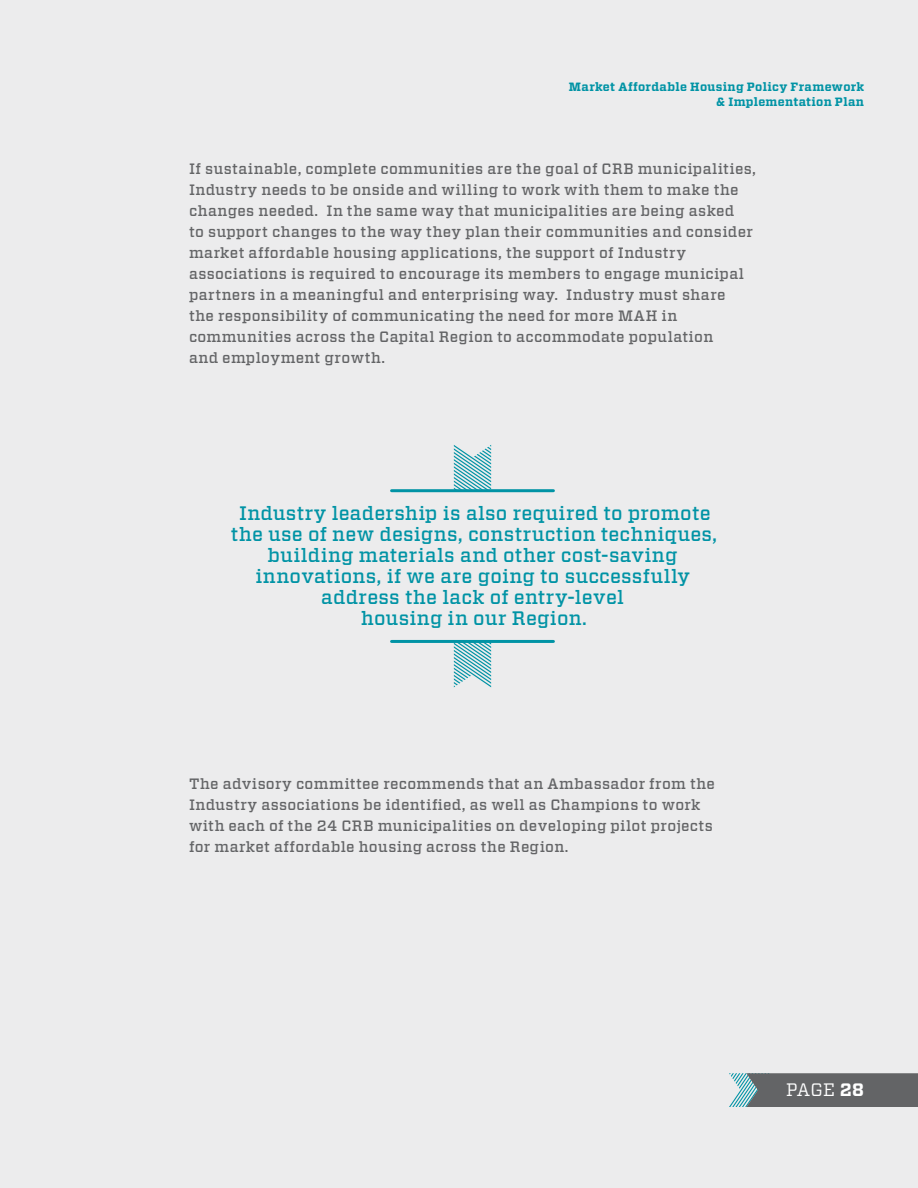
<style>
.page{position:relative;width:918px;height:1188px;background:#ececed}
.page>*{position:absolute;margin:0;border:0;box-sizing:border-box;transform-origin:0 0}
.t1{font:500 19.5px/21px "Vitesse";letter-spacing:.02em;color:#0093a5;text-align:center}
.t2{font:18px "Vitesse";color:#fff}
.t3{font:500 15px/21px "Vitesse";letter-spacing:.025em;color:#636466}
.t4{font:700 12px/15.8px "Vitesse";letter-spacing:.03em;color:#0093a5;text-align:right}
.s1{font-weight:700}
</style>
<div class="page">
<svg style="left:729px;top:1073px;width:189px;height:34px;background:#6b7274"></svg>
<hr style="left:392px;top:489px;width:161px;height:3px;background:#0093a5">
<svg style="left:454px;top:445px;width:37px;height:45px"></svg>
<hr style="left:392px;top:640px;width:161px;height:3px;background:#0093a5">
<svg style="left:454px;top:642px;width:37px;height:45px"></svg>
<p class="t4" style="left:569px;top:79px;width:297px">Market Affordable Housing Policy Framework &amp; Implementation Plan</p>
<p class="t3" style="left:189px;top:158px;width:568px">If sustainable, complete communities are the goal of CRB municipalities, Industry needs to be onside and willing to work with them to make the changes needed. In the same way that municipalities are being asked<br>to support changes to the way they plan their communities and consider market affordable housing applications, the support of Industry associations is required to encourage its members to engage municipal partners in a meaningful and enterprising way. Industry must share<br>the responsibility of communicating the need for more MAH in communities across the Capital Region to accommodate population<br>and employment growth.</p>
<p class="t1" style="left:231px;top:503px;width:488px">Industry leadership is also required to promote the use of new designs, construction techniques, building materials and other cost-saving innovations, if we are going to successfully address the lack of entry-level<br>housing in our Region.</p>
<p class="t3" style="left:189px;top:773px;width:528px">The advisory committee recommends that an Ambassador from the Industry associations be identified, as well as Champions to work with each of the 24 CRB municipalities on developing pilot projects for market affordable housing across the Region.</p>
<p class="t2" style="left:786px;top:1078px;width:79px">PAGE <span class="s1">28</span></p>
</div>
